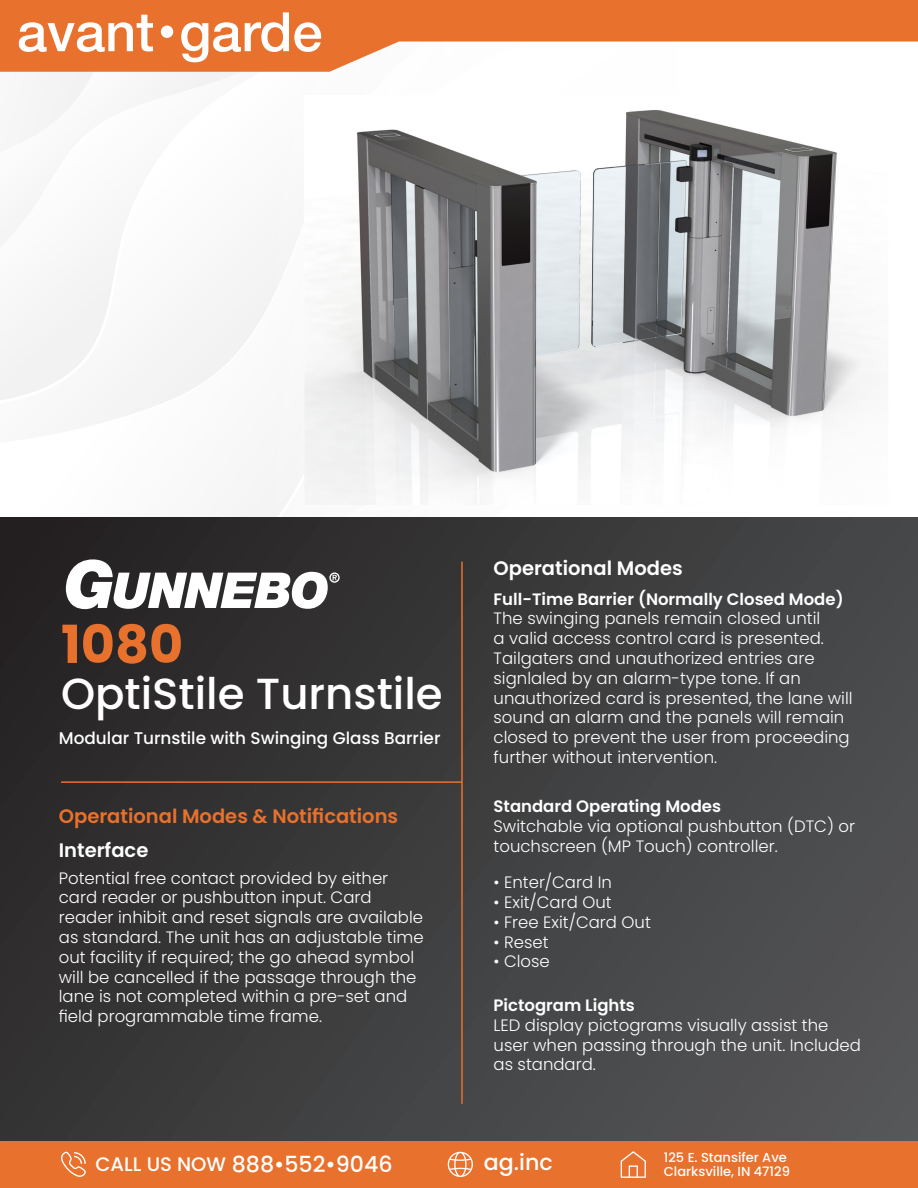
<style>
.page{position:relative;width:918px;height:1188px;background:#fff}
.page>*{position:absolute;margin:0;border:0;box-sizing:border-box;transform-origin:0 0}
.t1{font:700 52.5px "Poppins";color:#e7712d}
.t2{font:500 43.5px "Poppins";color:#fff}
.t3{font:500 22.2px "Poppins";color:#fff}
.t4{font:600 19.5px "Poppins";color:#e7712d}
.t5{font:600 19.5px "Poppins";color:#fff}
.t6{font:500 16.8px "Poppins";color:#fff}
.t7{font:300 16.5px/19.8px "Poppins";color:#fff}
.t8{font:600 16.5px "Poppins";color:#fff}
.t9{font:500 13.05px "Poppins";color:#fff}
.s1{font-size:19.5px}
</style>
<div class="page">
<div style="left:0;top:517px;width:918px;height:671px;background:linear-gradient(to right,#2c2a2a,#505152)"></div>
<hr style="left:461px;top:562px;width:2px;height:542px;background:#e7712d">
<hr style="left:61px;top:781px;width:401px;height:2px;background:#e7712d">
<div style="left:0;top:1142px;width:918px;height:46px;background:#e7712d"></div>
<svg style="left:61px;top:1152px;width:25px;height:25px"></svg>
<svg style="left:448px;top:1152px;width:25px;height:25px"></svg>
<svg style="left:621px;top:1151px;width:25px;height:27px"></svg>
<svg style="left:0;top:0;width:918px;height:72px;fill:#e7712d"></svg>
<svg style="left:19px;top:15px;width:134px;height:37px"></svg>
<svg style="left:181px;top:12px;width:140px;height:50px"></svg>
<div style="left:161px;top:26px;width:12px;height:12px;background:#fff;border-radius:50%"></div>
<svg style="left:66px;top:559px;width:274px;height:50px"></svg>
<img style="left:304px;top:109px;width:558px;height:396px">
<p class="t1" style="left:61px;top:614px;width:124px">1080</p>
<p class="t2" style="left:61px;top:669px;width:383px">OptiStile Turnstile</p>
<p class="t6" style="left:59px;top:728px;width:383px">Modular Turnstile with Swinging Glass Barrier</p>
<p class="t4" style="left:59px;top:805px;width:341px">Operational Modes &amp; Notifications</p>
<p class="t5" style="left:59px;top:839px;width:91px">Interface</p>
<p class="t7" style="left:59px;top:868px;width:366px">Potential free contact provided by either card reader or pushbutton input. Card reader inhibit and reset signals are available as standard. The unit has an adjustable time out facility if required; the go ahead symbol will be cancelled if the passage through the lane is not completed within a pre-set and field programmable time frame.</p>
<p class="t5" style="left:494px;top:557px;width:191px">Operational Modes</p>
<p class="t8" style="left:494px;top:589px;width:352px">Full-Time Barrier (Normally Closed Mode)</p>
<p class="t7" style="left:494px;top:609px;width:361px">The swinging panels remain closed until<br>a valid access control card is presented.<br>Tailgaters and unauthorized entries are signlaled by an alarm-type tone. If an unauthorized card is presented, the lane will sound an alarm and the panels will remain closed to prevent the user from proceeding further without intervention.</p>
<p class="t8" style="left:494px;top:797px;width:229px">Standard Operating Modes</p>
<p class="t7" style="left:494px;top:816px;width:363px">Switchable via optional pushbutton (DTC) or touchscreen (MP Touch) controller.</p>
<p class="t7" style="left:494px;top:873px;width:120px">• Enter/Card In</p>
<p class="t7" style="left:494px;top:892px;width:120px">• Exit/Card Out</p>
<p class="t7" style="left:494px;top:912px;width:159px">• Free Exit/Card Out</p>
<p class="t7" style="left:494px;top:932px;width:57px">• Reset</p>
<p class="t7" style="left:494px;top:952px;width:58px">• Close</p>
<p class="t8" style="left:494px;top:996px;width:143px">Pictogram Lights</p>
<p class="t7" style="left:494px;top:1015px;width:369px">LED display pictograms visually assist the user when passing through the unit. Included as standard.</p>
<p class="t3" style="left:95px;top:1151px;width:299px"><span class="s1">CALL US NOW</span> 888•552•9046</p>
<p class="t3" style="left:484px;top:1150px;width:70px">ag.inc</p>
<p class="t9" style="left:664px;top:1149px;width:125px">125 E. Stansifer Ave</p>
<p class="t9" style="left:664px;top:1164px;width:128px">Clarksville, IN 47129</p>
</div>
